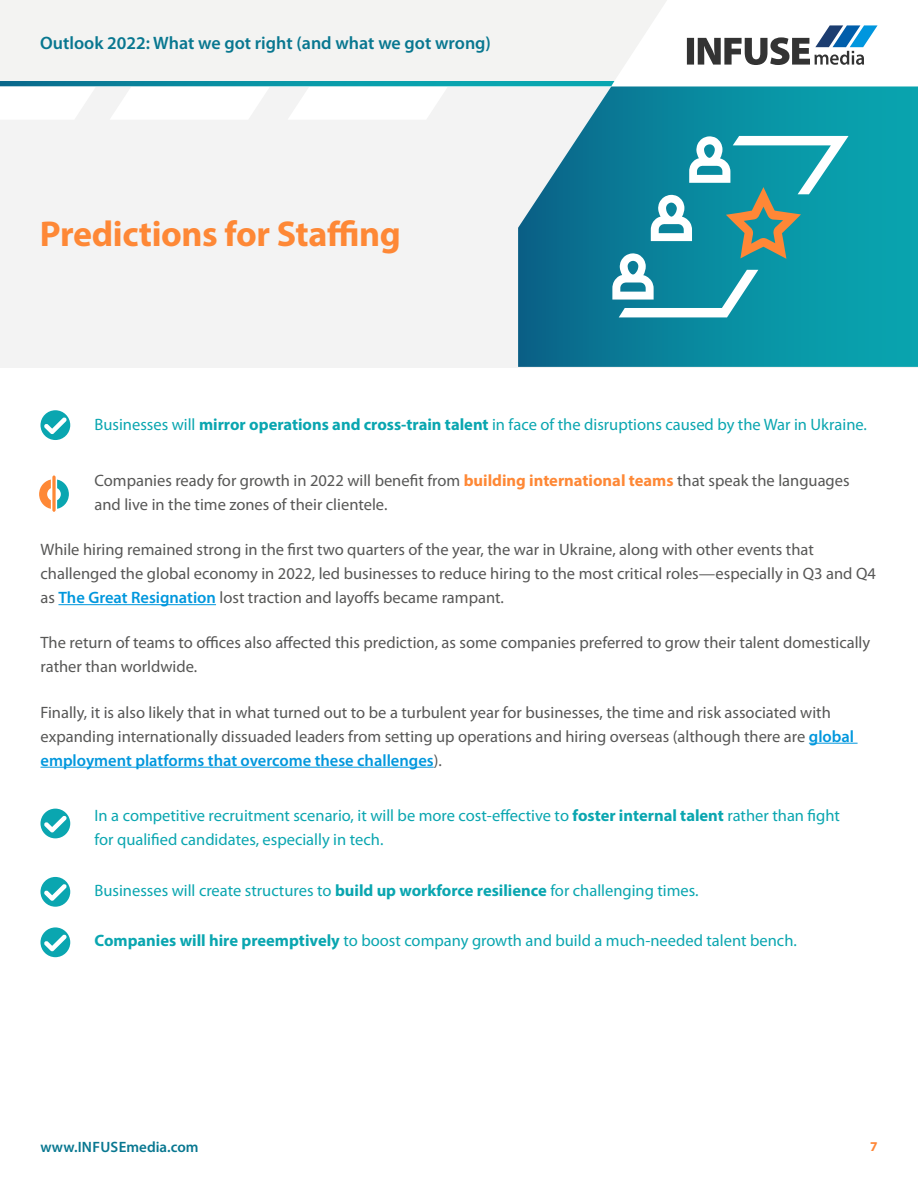
<style>
.page{position:relative;width:918px;height:1188px;background:#fff}
.page>*{position:absolute;margin:0;border:0;box-sizing:border-box;transform-origin:0 0}
.t1{font:700 36px "Myriad Pro";letter-spacing:-.01em;color:#fe8836}
.t2{font:600 18px "Myriad Pro";color:#087790}
.t3{font:16.5px/24px "Myriad Pro";color:#575756}
.t4{font:16.5px/24px "Myriad Pro";color:#0aa6b0}
.t5{font:600 15px "Myriad Pro";letter-spacing:.015em;color:#087790}
.t6{font:700 13.5px "Myriad Pro";color:#fe8636}
.s1{font-weight:700}
.s2{font-weight:700;color:#fe8836}
.s3{font-weight:600;color:#0097dd}
</style>
<div class="page">
<div style="left:0;top:87px;width:918px;height:280px;background:#f3f3f3"></div>
<svg style="left:518px;top:86px;width:400px;height:281px;background:#188fa4"></svg>
<div style="left:41px;top:410px;width:29px;height:30px;background:#0aa6b0;border-radius:50%"></div>
<svg style="left:44px;top:417px;width:23px;height:17px"></svg>
<div style="left:41px;top:809px;width:29px;height:29px;background:#0aa6b0;border-radius:50%"></div>
<svg style="left:44px;top:816px;width:23px;height:16px"></svg>
<div style="left:41px;top:927px;width:29px;height:30px;background:#0aa6b0;border-radius:50%"></div>
<svg style="left:44px;top:934px;width:23px;height:17px"></svg>
<div style="left:41px;top:877px;width:29px;height:30px;background:#0aa6b0;border-radius:50%"></div>
<svg style="left:44px;top:884px;width:23px;height:17px"></svg>
<hr style="left:58px;top:604px;width:158px;height:1px;background:#0097dd">
<hr style="left:809px;top:743px;width:49px;height:1px;background:#0097dd">
<hr style="left:40px;top:767px;width:394px;height:1px;background:#0097dd">
<svg style="left:39px;top:479px;width:30px;height:30px"></svg>
<div style="left:51px;top:474px;width:6px;height:39px;border:2px solid #fff;border-radius:2px"></div>
<svg style="left:612px;top:136px;width:237px;height:181px;background:#369eaa"></svg>
<div style="left:0;top:0;width:687px;height:81px;background:#f3f3f2"></div>
<svg style="left:687px;top:25px;width:191px;height:40px"></svg>
<svg style="left:0;top:81px;width:614px;height:39px"></svg>
<p class="t2" style="left:40px;top:32px;width:452px">Outlook 2022: What we got right (and what we got wrong)</p>
<h1 class="t1" style="left:40px;top:210px;width:363px">Predictions for Staffing</h1>
<p class="t4" style="left:94px;top:412px;width:774px">Businesses will <span class="s1">mirror operations and cross-train talent</span> in face of the disruptions caused by the War in Ukraine.</p>
<p class="t3" style="left:94px;top:469px;width:757px">Companies ready for growth in 2022 will benefit from <span class="s2">building international teams</span> that speak the languages and live in the time zones of their clientele.</p>
<p class="t3" style="left:40px;top:537px;width:837px">While hiring remained strong in the first two quarters of the year, the war in Ukraine, along with other events that challenged the global economy in 2022, led businesses to reduce hiring to the most critical roles—especially in Q3 and Q4 as <span class="s3">The Great Resignation</span> lost traction and layoffs became rampant.</p>
<p class="t3" style="left:40px;top:631px;width:831px">The return of teams to offices also affected this prediction, as some companies preferred to grow their talent domestically rather than worldwide.</p>
<p class="t3" style="left:40px;top:700px;width:815px">Finally, it is also likely that in what turned out to be a turbulent year for businesses, the time and risk associated with expanding internationally dissuaded leaders from setting up operations and hiring overseas (although there are <span class="s3">global employment platforms that overcome these challenges</span>).</p>
<p class="t4" style="left:94px;top:803px;width:747px">In a competitive recruitment scenario, it will be more cost-effective to <span class="s1">foster internal talent</span> rather than fight for qualified candidates, especially in tech.</p>
<p class="t4" style="left:94px;top:878px;width:606px">Businesses will create structures to <span class="s1">build up workforce resilience</span> for challenging times.</p>
<p class="t4" style="left:94px;top:929px;width:704px"><span class="s1">Companies will hire preemptively</span> to boost company growth and build a much-needed talent bench.</p>
<p class="t5" style="left:40px;top:1137px;width:160px">www.INFUSEmedia.com</p>
<p class="t6" style="left:870px;top:1138px;width:9px">7</p>
</div>
